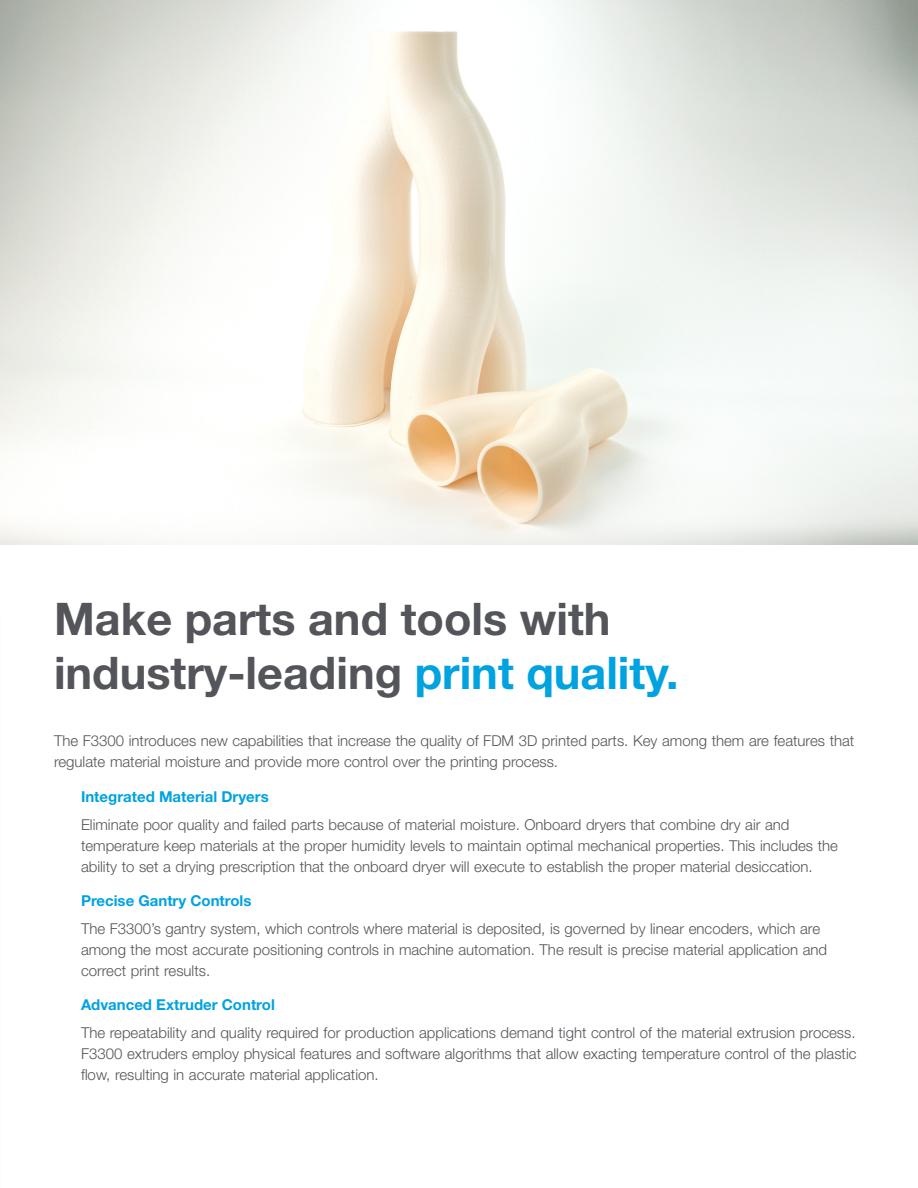
<style>
.page{position:relative;width:918px;height:1188px;background:#fff}
.page>*{position:absolute;margin:0;border:0;box-sizing:border-box;transform-origin:0 0}
.t1{font:700 45px/54px "Helvetica Neue LT Std";color:#54555a}
.t2{font:300 15px/21px "Helvetica Neue LT Std";color:#54555a}
.t3{font:700 15px "Helvetica Neue LT Std";color:#00a2e0}
.s1{color:#00a2e0}
</style>
<div class="page">
<img style="left:0;top:0;width:918px;height:544px">
<h1 class="t1" style="left:54px;top:590px;width:626px">Make parts and tools with industry-leading <span class="s1">print quality.</span></h1>
<p class="t2" style="left:54px;top:730px;width:802px">The F3300 introduces new capabilities that increase the quality of FDM 3D printed parts. Key among them are features that regulate material moisture and provide more control over the printing process.</p>
<p class="t3" style="left:81px;top:787px;width:189px">Integrated Material Dryers</p>
<p class="t2" style="left:81px;top:813px;width:759px">Eliminate poor quality and failed parts because of material moisture. Onboard dryers that combine dry air and temperature keep materials at the proper humidity levels to maintain optimal mechanical properties. This includes the ability to set a drying prescription that the onboard dryer will execute to establish the proper material desiccation.</p>
<p class="t3" style="left:81px;top:891px;width:172px">Precise Gantry Controls</p>
<p class="t2" style="left:81px;top:918px;width:748px">The F3300’s gantry system, which controls where material is deposited, is governed by linear encoders, which are among the most accurate positioning controls in machine automation. The result is precise material application and correct print results.</p>
<p class="t3" style="left:81px;top:996px;width:195px">Advanced Extruder Control</p>
<p class="t2" style="left:81px;top:1022px;width:777px;text-align:justify">The repeatability and quality required for production applications demand tight control of the material extrusion process.<br>F3300 extruders employ physical features and software algorithms that allow exacting temperature control of the plastic flow, resulting in accurate material application.</p>
</div>
